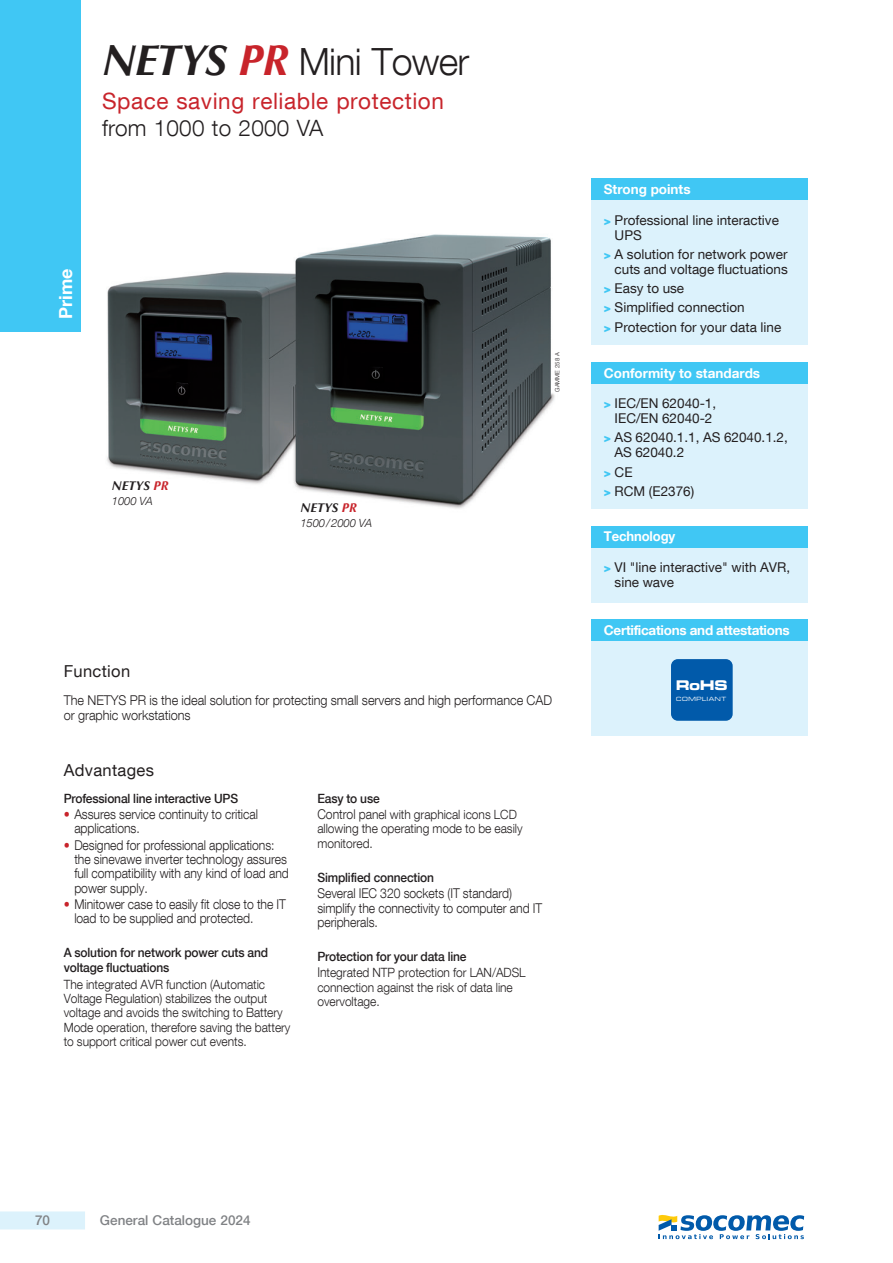
<style>
.page{position:relative;width:893px;height:1263px;background:#fff}
.page>*{position:absolute;margin:0;border:0;box-sizing:border-box;transform-origin:0 0}
.produit_page_1{font:300 37.5px "Helvetica Neue LT Com";letter-spacing:-.02em;color:#231f20}
.phase_puissance{font:22.5px "Helvetica Neue LT Com";letter-spacing:.025em;color:#c8242b}
.sous_titre_noir{font:300 22.5px "Helvetica Neue LT Com";letter-spacing:.01em;color:#231f20}
.t1{font:700 18px "Helvetica Neue LT Com";color:#fff}
.sous_titre_1ere_p{font:16.5px "Helvetica Neue LT Com";letter-spacing:.02em;color:#231f20}
.t2{font:14.55px "Microgramma D Bold Exte";color:#fff}
.texte_puce_light{font:300 13.5px/14.2px "Helvetica Neue LT Com";letter-spacing:-.005em;color:#231f20;scale:.9 1}
.navig_texte_PR{font:13.5px/15px "Helvetica Neue LT Com";color:#231f20}
.texte_puce_light-2{font:300 13.5px/15px "Helvetica Neue LT Com";letter-spacing:-.005em;color:#231f20;scale:.94 1}
.navig_titre{font:700 13.5px "Helvetica Neue LT Com";letter-spacing:-.01em;color:#fff}
.t3{font:500 13.5px "Helvetica Neue LT Com";color:#808285}
.texte_puce_light-3{font:300 12.75px/14.2px "Helvetica Neue LT Com";letter-spacing:-.005em;color:#231f20;scale:.94 1}
.Texte_medium_8_5{font:500 12.75px/15px "Helvetica Neue LT Com";letter-spacing:-.015em;color:#231f20;scale:.94 1}
.Note{font:italic 700 12.75px "Optima LT";color:#231f20}
.Note-2{font:italic 300 11.25px "Helvetica Neue LT Com";letter-spacing:-.01em;color:#231f20}
.t4{font:6.3px "Microgramma D Medi Exte";letter-spacing:.1em;color:#fff}
.reference{font:300 6px "Helvetica Neue LT Com";color:#231f20}
.s1{font-family:"Optima LT";font-weight:700;font-style:italic;font-size:43.5px}
.s2{font-family:"Optima LT";font-weight:700;font-style:italic;font-size:43.5px;color:#c8242b}
.s3{color:#c8242b}
.s4{font-size:13.5px}
.s5{font-weight:900;font-size:12px;color:#40c7f4}
</style>
<div class="page">
<div style="left:0;top:1211px;width:85px;height:18px;background:#dcf2fc"></div>
<div style="left:0;top:0;width:81px;height:332px;background:#40c7f4"></div>
<img style="left:107px;top:234px;width:448px;height:275px">
<div style="left:591px;top:526px;width:217px;height:76px;background:#dcf2fc"></div>
<div style="left:591px;top:526px;width:217px;height:21px;background:#40c7f4"></div>
<div style="left:591px;top:619px;width:217px;height:117px;background:#dcf2fc"></div>
<div style="left:591px;top:619px;width:217px;height:22px;background:#40c7f4"></div>
<div style="left:671px;top:659px;width:62px;height:62px;background:#015aaa;border-radius:7px"></div>
<div style="left:591px;top:179px;width:217px;height:165px;background:#dcf2fc"></div>
<div style="left:591px;top:179px;width:217px;height:21px;background:#40c7f4"></div>
<div style="left:591px;top:362px;width:217px;height:147px;background:#dcf2fc"></div>
<div style="left:591px;top:362px;width:217px;height:21px;background:#40c7f4"></div>
<svg style="left:659px;top:1215px;width:145px;height:24px"></svg>
<p class="produit_page_1" style="left:102px;top:39px;width:369px"><span class="s1">NETYS</span> <span class="s2">PR</span> Mini Tower</p>
<p class="phase_puissance" style="left:102px;top:87px;width:343px">Space saving reliable protection</p>
<p class="sous_titre_noir" style="left:102px;top:115px;width:223px">from 1000 to 2000 VA</p>
<h3 class="t1" style="left:54px;top:319px;width:52px;rotate:-90deg">Prime</h3>
<p class="Note" style="left:112px;top:478px;width:58px">NETYS <span class="s3">PR</span></p>
<p class="Note-2" style="left:112px;top:494px;width:43px">1000 VA</p>
<p class="Note" style="left:300px;top:500px;width:58px">NETYS <span class="s3">PR</span></p>
<p class="Note-2" style="left:300px;top:516px;width:73px">1500/2000 VA</p>
<p class="reference" style="left:554px;top:392px;width:41px;rotate:-90deg">GAMME 258 A</p>
<p class="sous_titre_1ere_p" style="left:64px;top:661px;width:68px">Function</p>
<p class="texte_puce_light-2" style="left:64px;top:692px;width:521px">The NETYS PR is the ideal solution for protecting small servers and high performance CAD or graphic workstations</p>
<p class="sous_titre_1ere_p" style="left:64px;top:760px;width:92px">Advantages</p>
<p class="Texte_medium_8_5" style="left:64px;top:791px;width:187px">Professional line interactive UPS</p>
<p class="texte_puce_light" style="left:74px;top:807px;width:206px;text-indent:-11px"><span class="s3">•</span> Assures service continuity to critical applications.</p>
<p class="texte_puce_light" style="left:74px;top:838px;width:240px;text-indent:-11px"><span class="s3">•</span> Designed for professional applications: the sinevawe inverter technology assures full compatibility with any kind of load and power supply.</p>
<p class="texte_puce_light" style="left:74px;top:897px;width:237px;text-indent:-11px"><span class="s3">•</span> Minitower case to easily fit close to the IT load to be supplied and protected.</p>
<p class="Texte_medium_8_5" style="left:64px;top:945px;width:219px">A solution for network power cuts and voltage fluctuations</p>
<p class="texte_puce_light-3" style="left:64px;top:977px;width:243px">The integrated AVR function (Automatic Voltage Regulation) stabilizes the output voltage and avoids the switching to Battery Mode operation, therefore saving the battery to support critical power cut events.</p>
<p class="Texte_medium_8_5" style="left:317px;top:791px;width:68px">Easy to use</p>
<p class="texte_puce_light-3" style="left:317px;top:807px;width:220px"><span class="s4">Control pa</span>nel with graphical icons LCD allowing the operating mode to be easily monitored.</p>
<p class="Texte_medium_8_5" style="left:317px;top:870px;width:126px">Simplified connection</p>
<p class="texte_puce_light" style="left:317px;top:886px;width:251px">Several IEC 320 sockets (IT standard) simplify the connectivity to computer and IT peripherals.</p>
<p class="Texte_medium_8_5" style="left:317px;top:949px;width:160px">Protection for your data line</p>
<p class="texte_puce_light-3" style="left:317px;top:965px;width:223px"><span class="s4">In</span>tegrated NTP protection for LAN/ADSL connection against the risk of data line overvoltage.</p>
<p class="navig_titre" style="left:604px;top:181px;width:88px">Strong points</p>
<p class="navig_texte_PR" style="left:615px;top:212px;width:166px;text-indent:-11px"><span class="s5">&gt;</span> Professional line interactive<br>UPS</p>
<p class="navig_texte_PR" style="left:604px;top:246px;width:185px;text-align:right"><span class="s5">&gt;</span> A solution for network power cuts and voltage fluctuations</p>
<p class="navig_texte_PR" style="left:604px;top:280px;width:82px"><span class="s5">&gt;</span> Easy to use</p>
<p class="navig_texte_PR" style="left:604px;top:300px;width:142px"><span class="s5">&gt;</span> Simplified connection</p>
<p class="navig_texte_PR" style="left:604px;top:319px;width:179px"><span class="s5">&gt;</span> Protection for your data line</p>
<p class="navig_titre" style="left:604px;top:364px;width:158px">Conformity to standards</p>
<p class="navig_texte_PR" style="left:604px;top:395px;width:114px;text-align:center"><span class="s5">&gt;</span> IEC/EN 62040-1,<br>IEC/EN 62040-2</p>
<p class="navig_texte_PR" style="left:614px;top:430px;width:175px;text-indent:-11px"><span class="s5">&gt;</span> AS 62040.1.1, AS 62040.1.2,<br>AS 62040.2</p>
<p class="navig_texte_PR" style="left:604px;top:464px;width:30px"><span class="s5">&gt;</span> CE</p>
<p class="navig_texte_PR" style="left:604px;top:483px;width:92px"><span class="s5">&gt;</span> RCM (E2376)</p>
<p class="navig_titre" style="left:604px;top:528px;width:73px">Technology</p>
<p class="navig_texte_PR" style="left:615px;top:559px;width:177px;text-indent:-11px"><span class="s5">&gt;</span> VI "line interactive" with AVR, sine wave</p>
<p class="navig_titre" style="left:604px;top:621px;width:187px">Certifications and attestations</p>
<p class="t2" style="left:676px;top:675px;width:53px">RoHS</p>
<p class="t4" style="left:676px;top:694px;width:52px">COMPLIANT</p>
<p class="t3" style="left:35px;top:1212px;width:17px">70</p>
<p class="t3" style="left:100px;top:1212px;width:152px">General Catalogue 2024</p>
</div>
